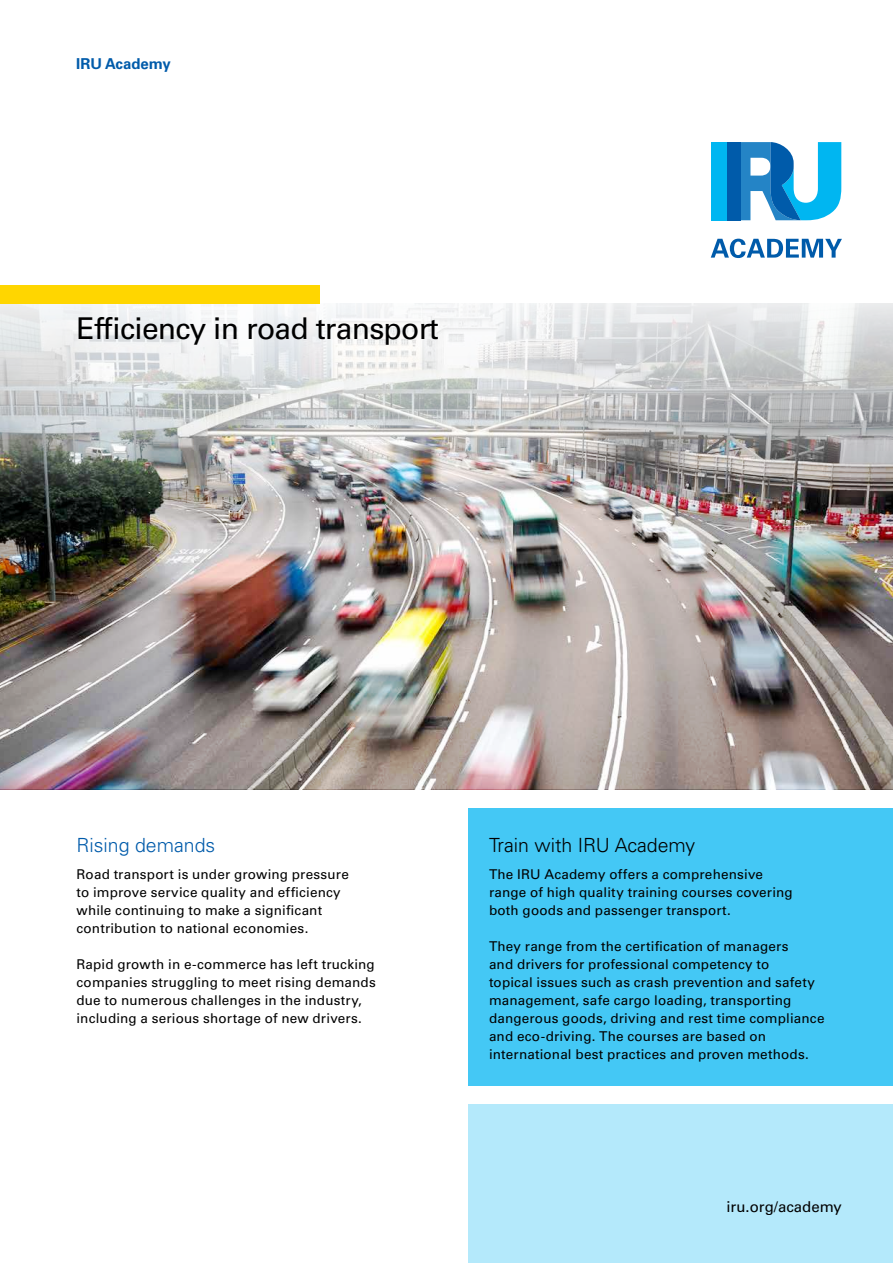
<style>
.page{position:relative;width:893px;height:1263px;background:#fff}
.page>*{position:absolute;margin:0;border:0;box-sizing:border-box;transform-origin:0 0}
.t1{font:30px "Univers LT Std";letter-spacing:-.025em;color:#000}
.t2{font:300 19.5px "Univers LT Std";color:#000}
.t3{font:300 19.5px "Univers LT Std";color:#005baa}
.t4{font:15px "Univers LT Pro 55 Roman";color:#000}
.t5{font:700 15px "Univers LT Pro 65";color:#005baa}
.t6{font:13.5px/18px "Univers LT Std";letter-spacing:.01em;color:#000}
</style>
<div class="page">
<div style="left:468px;top:809px;width:425px;height:277px;background:#44c8f5"></div>
<img style="left:0;top:303px;width:893px;height:486px">
<div style="left:468px;top:1104px;width:425px;height:159px;background:#b4e9fb"></div>
<div style="left:0;top:285px;width:320px;height:18px;background:#ffd600"></div>
<div style="left:711px;top:142px;width:16px;height:78px;background:#00b6f1"></div>
<svg style="left:741px;top:142px;width:100px;height:78px"></svg>
<div style="left:727px;top:142px;width:14px;height:78px;background:#005baa"></div>
<svg style="left:711px;top:239px;width:131px;height:19px"></svg>
<p class="t5" style="left:76px;top:55px;width:96px">IRU Academy</p>
<h1 class="t1" style="left:77px;top:311px;width:364px">Efficiency in road transport</h1>
<h2 class="t3" style="left:77px;top:833px;width:140px">Rising demands</h2>
<p class="t6" style="left:77px;top:865px;width:274px">Road transport is under growing pressure to improve service quality and efficiency while continuing to make a significant contribution to national economies.</p>
<p class="t6" style="left:77px;top:955px;width:301px">Rapid growth in e-commerce has left trucking companies struggling to meet rising demands due to numerous challenges in the industry, including a serious shortage of new drivers.</p>
<h2 class="t2" style="left:489px;top:833px;width:208px">Train with IRU Academy</h2>
<p class="t6" style="left:489px;top:865px;width:305px">The IRU Academy offers a comprehensive range of high quality training courses covering both goods and passenger transport.</p>
<p class="t6" style="left:489px;top:937px;width:337px">They range from the certification of managers<br>and drivers for professional competency to<br>topical issues such as crash prevention and safety management, safe cargo loading, transporting dangerous goods, driving and rest time compliance and eco-driving. The courses are based on international best practices and proven methods.</p>
<p class="t4" style="left:726px;top:1198px;width:117px">iru.org/academy</p>
</div>
